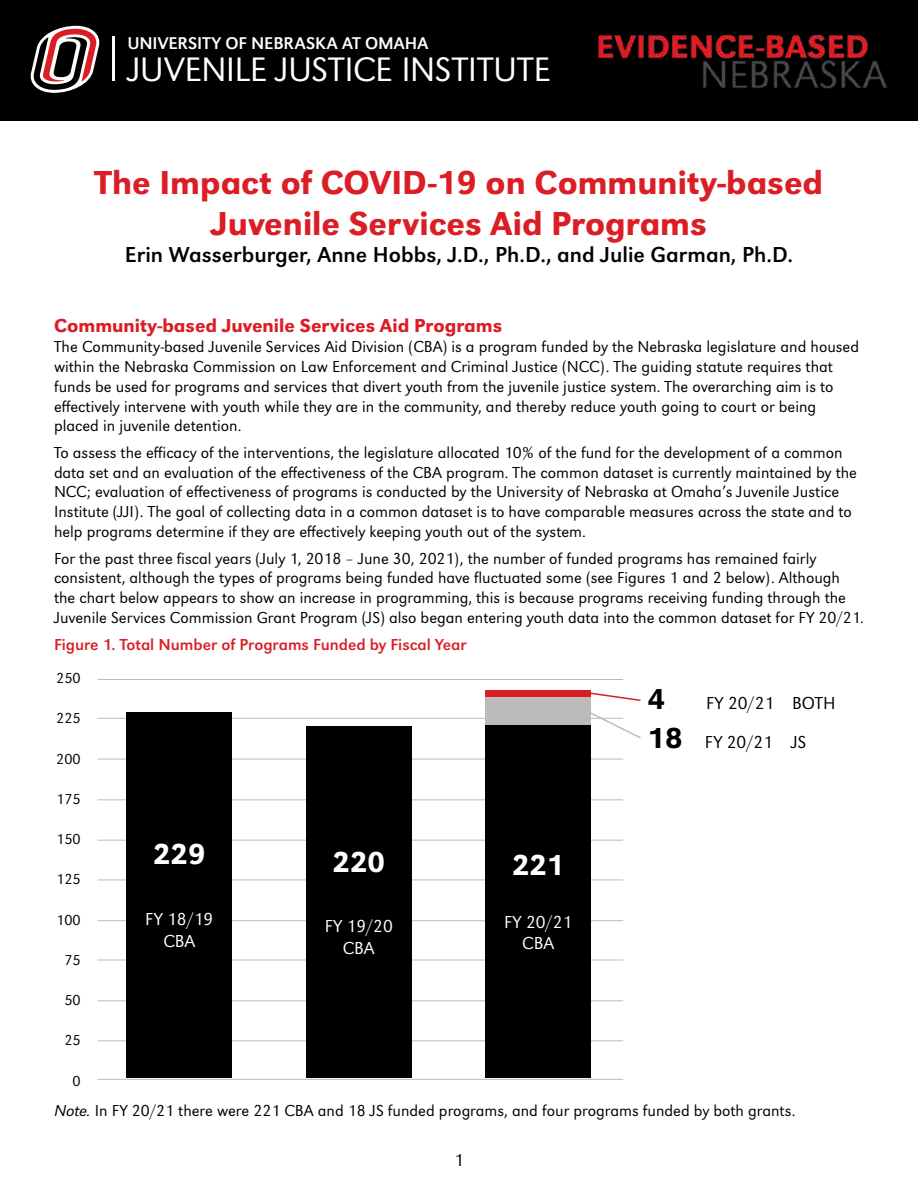
<style>
.page{position:relative;width:918px;height:1188px;background:#fff}
.page>*{position:absolute;margin:0;border:0;box-sizing:border-box;transform-origin:0 0}
.t1{font:300 35.25px "URW Grotesk";letter-spacing:-.005em;color:#fff}
.t2{font:500 34.5px/41.4px "URW Grotesk";color:#db1e25;text-align:center}
.t3{font:500 30px "URW Grotesk";color:#fff}
.t4{font:500 30px "URW Grotesk";color:#000}
.t5{font:22.5px "URW Grotesk";color:#000}
.t6{font:500 19.5px "URW Grotesk";color:#db1e25}
.t7{font:300 18px/21.6px "URW Grotesk";color:#fff;text-align:center}
.t8{font:300 18px "URW Grotesk";color:#000}
.t9{font:17.7px "URW Grotesk";letter-spacing:-.005em;color:#fff}
.t10{font:300 16.5px/19.8px "URW Grotesk";color:#000}
.t11{font:16.5px "URW Grotesk";color:#db1e25}
.t12{font:300 15px "URW Grotesk";color:#000}
.s1{font-weight:500;font-size:30px}
.s2{font-style:italic}
</style>
<div class="page">
<hr style="left:98px;top:799px;width:525px;height:1px;background:#bcbbba">
<hr style="left:98px;top:759px;width:525px;height:1px;background:#bcbbba">
<hr style="left:98px;top:1079px;width:525px;height:1px;background:#bcbbba">
<hr style="left:98px;top:1040px;width:525px;height:1px;background:#bcbbba">
<hr style="left:98px;top:1000px;width:525px;height:1px;background:#bcbbba">
<hr style="left:98px;top:960px;width:525px;height:1px;background:#bcbbba">
<hr style="left:98px;top:920px;width:525px;height:1px;background:#bcbbba">
<hr style="left:98px;top:879px;width:525px;height:1px;background:#bcbbba">
<hr style="left:98px;top:840px;width:525px;height:1px;background:#bcbbba">
<div style="left:306px;top:727px;width:105px;height:351px;background:#000"></div>
<div style="left:486px;top:725px;width:105px;height:353px;background:#000"></div>
<hr style="left:98px;top:718px;width:525px;height:1px;background:#bcbbba">
<hr style="left:98px;top:679px;width:525px;height:1px;background:#bcbbba">
<div style="left:486px;top:697px;width:105px;height:28px;background:#bcbbba"></div>
<div style="left:486px;top:690px;width:105px;height:7px;background:#db1e25"></div>
<svg style="left:591px;top:692px;width:50px;height:9px"></svg>
<svg style="left:591px;top:712px;width:50px;height:27px"></svg>
<div style="left:127px;top:712px;width:105px;height:366px;background:#000"></div>
<div style="left:0;top:0;width:918px;height:121px;background:#000"></div>
<img style="left:598px;top:34px;width:289px;height:55px">
<svg style="left:30px;top:26px;width:70px;height:67px"></svg>
<hr style="left:113px;top:37px;width:2px;height:44px;background:#fff">
<p class="t9" style="left:127px;top:33px;width:303px">UNIVERSITY OF NEBRASKA AT OMAHA</p>
<h1 class="t1" style="left:128px;top:49px;width:424px">JUVENILE JUSTICE INSTITUTE</h1>
<h2 class="t2" style="left:95px;top:161px;width:730px">The Impact of COVID-19 on Community-based<br>Juvenile Services Aid Programs</h2>
<h3 class="t5" style="left:125px;top:242px;width:670px">Erin Wasserburger, Anne Hobbs, J.D., Ph.D., and Julie Garman, Ph.D.</h3>
<p class="t6" style="left:54px;top:314px;width:450px">Community-based Juvenile Services Aid Programs</p>
<p class="t10" style="left:54px;top:337px;width:807px">The Community-based Juvenile Services Aid Division (CBA) is a program funded by the Nebraska legislature and housed within the Nebraska Commission on Law Enforcement and Criminal Justice (NCC). The guiding statute requires that funds be used for programs and services that divert youth from the juvenile justice system. The overarching aim is to effectively intervene with youth while they are in the community, and thereby reduce youth going to court or being placed in juvenile detention.</p>
<p class="t10" style="left:54px;top:443px;width:805px">To assess the efficacy of the interventions, the legislature allocated 10% of the fund for the development of a common data set and an evaluation of the effectiveness of the CBA program. The common dataset is currently maintained by the NCC; evaluation of effectiveness of programs is conducted by the University of Nebraska at Omaha’s Juvenile Justice Institute (JJI). The goal of collecting data in a common dataset is to have comparable measures across the state and to help programs determine if they are effectively keeping youth out of the system.</p>
<p class="t10" style="left:54px;top:548px;width:811px">For the past three fiscal years (July 1, 2018 – June 30, 2021), the number of funded programs has remained fairly consistent, although the types of programs being funded have fluctuated some (see Figures 1 and 2 below). Although the chart below appears to show an increase in programming, this is because programs receiving funding through the Juvenile Services Commission Grant Program (JS) also began entering youth data into the common dataset for FY 20/21.</p>
<p class="t11" style="left:54px;top:635px;width:414px">Figure 1. Total Number of Programs Funded by Fiscal Year</p>
<p class="t12" style="left:56px;top:670px;width:26px">250</p>
<p class="t12" style="left:56px;top:710px;width:26px">225</p>
<p class="t12" style="left:56px;top:750px;width:26px">200</p>
<p class="t12" style="left:56px;top:790px;width:26px">175</p>
<p class="t12" style="left:56px;top:831px;width:26px">150</p>
<p class="t12" style="left:56px;top:871px;width:26px">125</p>
<p class="t12" style="left:56px;top:911px;width:26px">100</p>
<p class="t12" style="left:64px;top:951px;width:18px">75</p>
<p class="t12" style="left:64px;top:992px;width:18px">50</p>
<p class="t12" style="left:64px;top:1032px;width:18px">25</p>
<p class="t12" style="left:73px;top:1072px;width:10px">0</p>
<h3 class="t4" style="left:648px;top:682px;width:19px">4</h3>
<p class="t8" style="left:706px;top:693px;width:131px">FY 20/21 BOTH</p>
<p class="t8" style="left:648px;top:731px;width:160px"><span class="s1">18</span> FY 20/21 JS</p>
<h3 class="t3" style="left:153px;top:837px;width:54px">229</h3>
<h3 class="t3" style="left:333px;top:844px;width:54px">220</h3>
<h3 class="t3" style="left:512px;top:847px;width:54px">221</h3>
<p class="t7" style="left:145px;top:908px;width:70px">FY 18/19<br>CBA</p>
<p class="t7" style="left:504px;top:911px;width:70px">FY 20/21<br>CBA</p>
<p class="t7" style="left:325px;top:916px;width:70px">FY 19/20<br>CBA</p>
<p class="t10" style="left:54px;top:1101px;width:743px"><span class="s2">Note.</span> In FY 20/21 there were 221 CBA and 18 JS funded programs, and four programs funded by both grants.</p>
<p class="t8" style="left:454px;top:1150px;width:11px">1</p>
</div>
